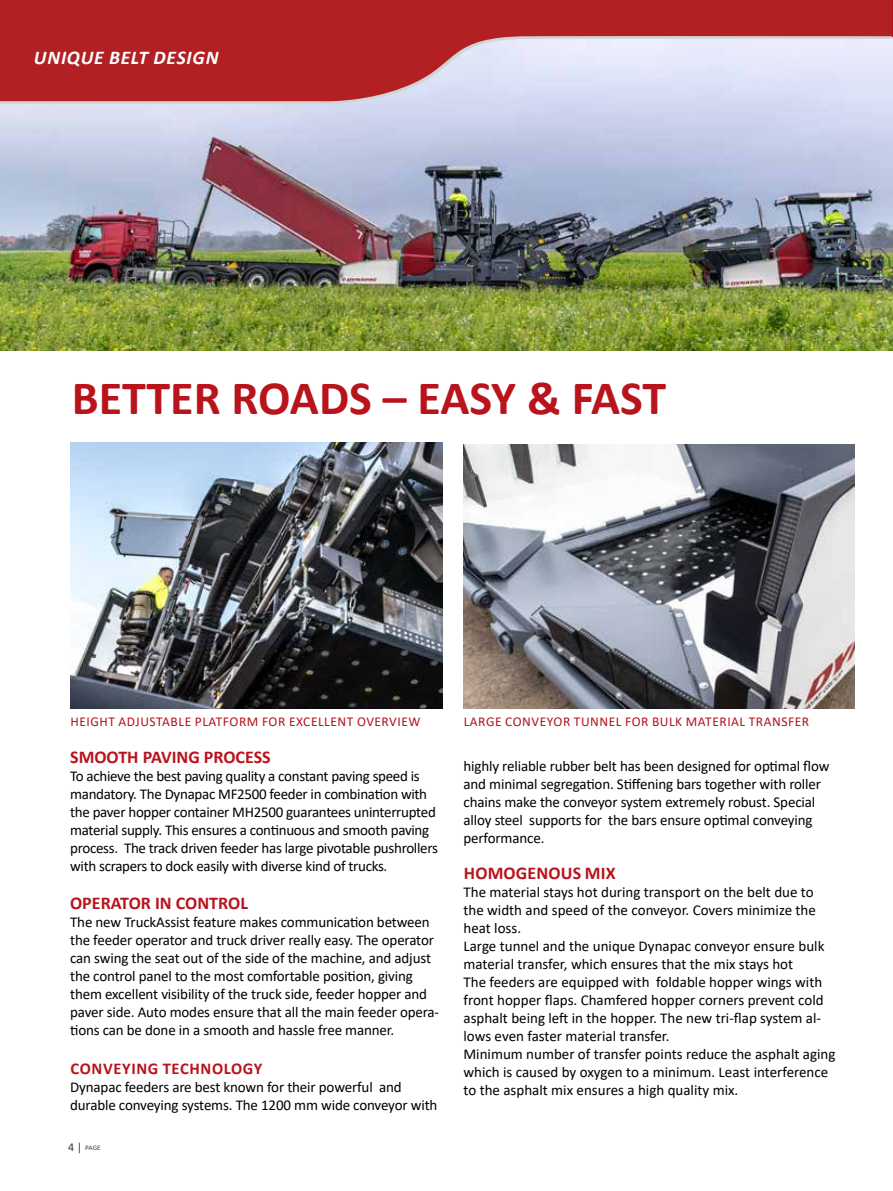
<style>
.page{position:relative;width:893px;height:1191px;background:#fff}
.page>*{position:absolute;margin:0;border:0;box-sizing:border-box;transform-origin:0 0}
.t1{font:700 48px "Calibri";color:#b9131c}
.t2{font:italic 700 19.5px "Calibri";letter-spacing:.04em;color:#fff}
.t3{font:700 18px "Calibri";color:#b9131c}
.t4{font:700 16.5px "Calibri";letter-spacing:.04em;color:#b9131c}
.t5{font:15px/18px "Calibri";letter-spacing:-.01em;color:#000}
.t6{font:13.5px "Calibri";letter-spacing:.04em;color:#b3111a}
.t7{font:7.05px "Calibri";color:#373d42}
.s1{font-size:12px}
</style>
<div class="page">
<img style="left:0;top:105px;width:893px;height:245px">
<svg style="left:0;top:0;width:893px;height:105px;background:#c2656e"></svg>
<hr style="left:892px;top:0;width:1px;height:36px;background:#b3111a">
<img style="left:463px;top:444px;width:391px;height:264px">
<img style="left:70px;top:442px;width:372px;height:266px">
<h2 class="t2" style="left:34px;top:44px;width:186px">UNIQUE BELT DESIGN</h2>
<h1 class="t1" style="left:72px;top:364px;width:596px">BETTER ROADS – EASY &amp; FAST</h1>
<p class="t6" style="left:70px;top:712px;width:352px">HEIGHT ADJUSTABLE PLATFORM FOR EXCELLENT OVERVIEW</p>
<p class="t3" style="left:70px;top:744px;width:202px">SMOOTH PAVING PROCESS</p>
<p class="t5" style="left:70px;top:766px;width:369px">To achieve the best paving quality a constant paving speed is mandatory. The Dynapac MF2500 feeder in combination with the paver hopper container MH2500 guarantees uninterrupted material supply. This ensures a continuous and smooth paving process. The track driven feeder has large pivotable pushrollers with scrapers to dock easily with diverse kind of trucks.</p>
<p class="t3" style="left:70px;top:889px;width:179px">OPERATOR IN CONTROL</p>
<p class="t5" style="left:70px;top:912px;width:370px">The new TruckAssist feature makes communication between the feeder operator and truck driver really easy. The operator can swing the seat out of the side of the machine, and adjust the control panel to the most comfortable position, giving them excellent visibility of the truck side, feeder hopper and paver side. Auto modes ensure that all the main feeder opera&shy;tions can be done in a smooth and hassle free manner.</p>
<p class="t4" style="left:70px;top:1056px;width:193px">CONVEYING TECHNOLOGY</p>
<p class="t5" style="left:70px;top:1077px;width:369px">Dynapac feeders are best known for their powerful and durable conveying systems. The 1200 mm wide conveyor with</p>
<p class="t7" style="left:68px;top:1142px;width:34px"><span class="s1">4 |</span> PAGE</p>
<p class="t6" style="left:464px;top:712px;width:347px">LARGE CONVEYOR TUNNEL FOR BULK MATERIAL TRANSFER</p>
<p class="t5" style="left:463px;top:757px;width:367px">highly reliable rubber belt has been designed for optimal flow and minimal segregation. Stiffening bars together with roller chains make the conveyor system extremely robust. Special alloy steel supports for the bars ensure optimal conveying performance.</p>
<p class="t3" style="left:464px;top:859px;width:153px">HOMOGENOUS MIX</p>
<p class="t5" style="left:463px;top:882px;width:374px">The material stays hot during transport on the belt due to the width and speed of the conveyor. Covers minimize the heat loss.<br>Large tunnel and the unique Dynapac conveyor ensure bulk material transfer, which ensures that the mix stays hot<br>The feeders are equipped with foldable hopper wings with front hopper flaps. Chamfered hopper corners prevent cold asphalt being left in the hopper. The new tri-flap system al&shy;lows even faster material transfer.<br>Minimum number of transfer points reduce the asphalt aging which is caused by oxygen to a minimum. Least interference to the asphalt mix ensures a high quality mix.</p>
</div>
